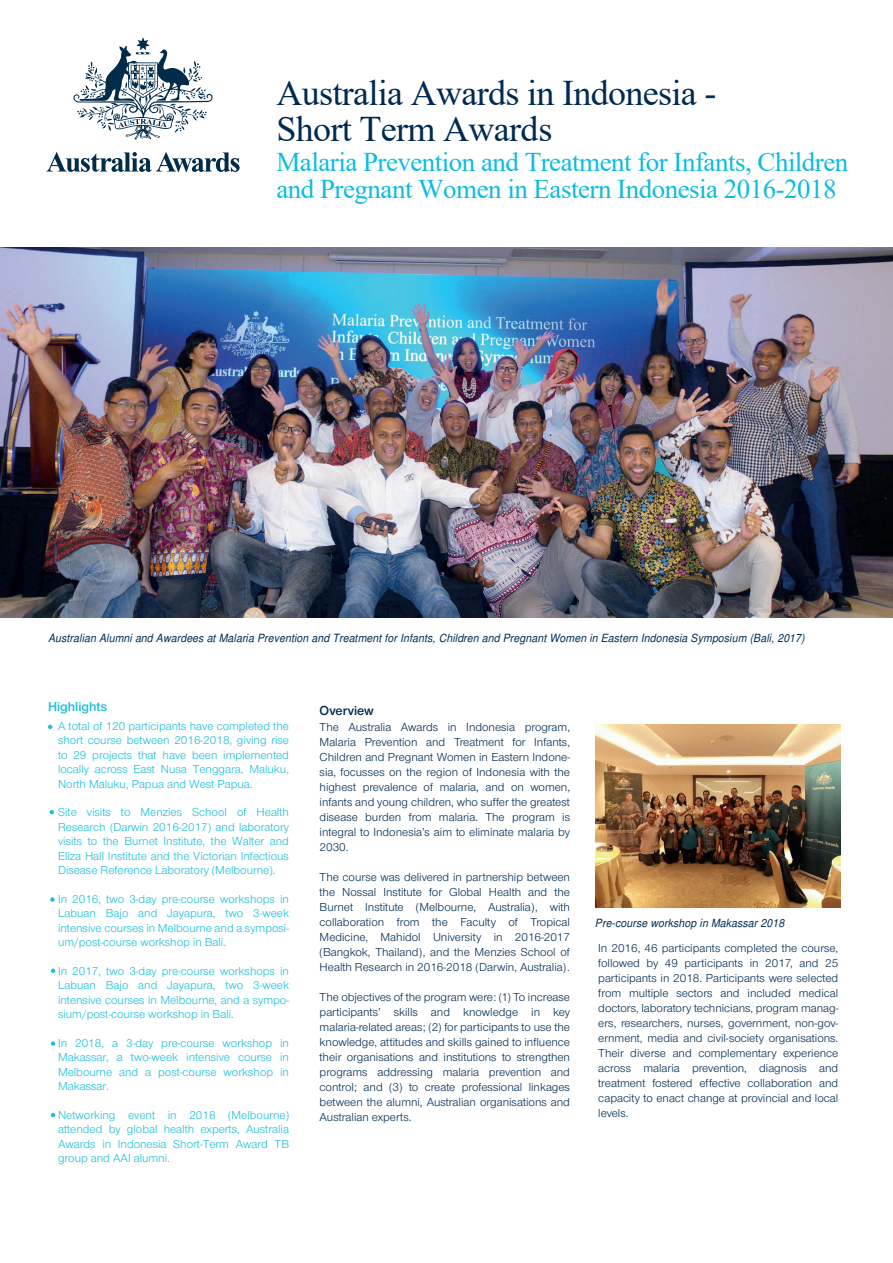
<style>
.page{position:relative;width:893px;height:1263px;background:#fff}
.page>*{position:absolute;margin:0;border:0;box-sizing:border-box;transform-origin:0 0}
.t1{font:36px/36px "Times New Roman";letter-spacing:-.02em;color:#002a51}
.t2{font:27px/27px "Times New Roman";letter-spacing:-.02em;color:#0dbcde}
.t3{font:13.5px "Nimbus San Nov Sem Bol";color:#1abeda}
.t4{font:13.5px "Nimbus San Nov Sem Bol";color:#002a51}
.t5{font:12px/15px "Nimbus San Nov";color:#002a51;text-align:justify}
.t6{font:12px/14.4px "Nimbus San Nov";color:#1abeda;text-align:justify}
.t7{font:italic 11.25px "Nimbus San L";letter-spacing:.01em;color:#002a51;scale:.93 1}
</style>
<div class="page">
<svg style="left:73px;top:37px;width:140px;height:103px"></svg>
<svg style="left:46px;top:152px;width:194px;height:20px"></svg>
<svg style="left:48px;top:725px;width:4px;height:4px"></svg>
<svg style="left:50px;top:810px;width:4px;height:4px"></svg>
<svg style="left:50px;top:897px;width:5px;height:5px"></svg>
<svg style="left:51px;top:968px;width:4px;height:5px"></svg>
<svg style="left:51px;top:1041px;width:4px;height:5px"></svg>
<svg style="left:51px;top:1113px;width:4px;height:4px"></svg>
<img style="left:596px;top:724px;width:245px;height:183px">
<img style="left:0;top:248px;width:893px;height:370px">
<h1 class="t1" style="left:276px;top:74px;width:441px">Australia Awards in Indonesia -<br>Short Term Awards</h1>
<h2 class="t2" style="left:276px;top:148px;width:573px">Malaria Prevention and Treatment for Infants, Children and Pregnant Women in Eastern Indonesia 2016-2018</h2>
<p class="t7" style="left:48px;top:629px;width:815px">Australian Alumni and Awardees at Malaria Prevention and Treatment for Infants, Children and Pregnant Women in Eastern Indonesia Symposium (Bali, 2017)</p>
<p class="t3" style="left:48px;top:699px;width:61px">Highlights</p>
<p class="t6" style="left:58px;top:719px;width:233px">A total of 120 participants have completed the short course between 2016-2018, giving rise to 29 projects that have been implemented locally across East Nusa Tenggara, Maluku, North Maluku, Papua and West Papua.</p>
<p class="t6" style="left:58px;top:805px;width:233px">Site visits to Menzies School of Health Research (Darwin 2016-2017) and laboratory visits to the Burnet Institute, the Walter and Eliza Hall Institute and the Victorian Infectious Disease Reference Laboratory (Melbourne).</p>
<p class="t6" style="left:58px;top:892px;width:232px">In 2016, two 3-day pre-course workshops in Labuan Bajo and Jayapura, two 3-week intensive courses in Melbourne and a symposi&shy;um/post-course workshop in Bali.</p>
<p class="t6" style="left:58px;top:964px;width:232px">In 2017, two 3-day pre-course workshops in Labuan Bajo and Jayapura, two 3-week intensive courses in Melbourne, and a sympo&shy;sium/post-course workshop in Bali.</p>
<p class="t6" style="left:58px;top:1036px;width:232px">In 2018, a 3-day pre-course workshop in Makassar, a two-week intensive course in Melbourne and a post-course workshop in Makassar.</p>
<p class="t6" style="left:58px;top:1108px;width:233px">Networking event in 2018 (Melbourne) attended by global health experts, Australia Awards in Indonesia Short-Term Award TB group and AAI alumni.</p>
<p class="t4" style="left:320px;top:703px;width:56px">Overview</p>
<p class="t5" style="left:320px;top:719px;width:252px">The Australia Awards in Indonesia program, Malaria Prevention and Treatment for Infants, Children and Pregnant Women in Eastern Indone&shy;sia, focusses on the region of Indonesia with the highest prevalence of malaria, and on women, infants and young children, who suffer the greatest disease burden from malaria. The program is integral to Indonesia’s aim to eliminate malaria by 2030.</p>
<p class="t5" style="left:320px;top:869px;width:252px">The course was delivered in partnership between the Nossal Institute for Global Health and the Burnet Institute (Melbourne, Australia), with collaboration from the Faculty of Tropical Medicine, Mahidol University in 2016-2017 (Bangkok, Thailand), and the Menzies School of Health Research in 2016-2018 (Darwin, Australia).</p>
<p class="t5" style="left:320px;top:989px;width:252px">The objectives of the program were: (1) To increase participants’ skills and knowledge in key malaria-related areas; (2) for participants to use the knowledge, attitudes and skills gained to influence their organisations and institutions to strengthen programs addressing malaria prevention and control; and (3) to create professional linkages between the alumni, Australian organisations and Australian experts.</p>
<p class="t7" style="left:595px;top:914px;width:205px">Pre-course workshop in Makassar 2018</p>
<p class="t5" style="left:598px;top:941px;width:242px">In 2016, 46 participants completed the course, followed by 49 participants in 2017, and 25 participants in 2018. Participants were selected from multiple sectors and included medical doctors, laboratory technicians, program manag&shy;ers, researchers, nurses, government, non-gov&shy;ernment, media and civil-society organisations.<br>Their diverse and complementary experience across malaria prevention, diagnosis and treatment fostered effective collaboration and capacity to enact change at provincial and local levels.</p>
</div>
